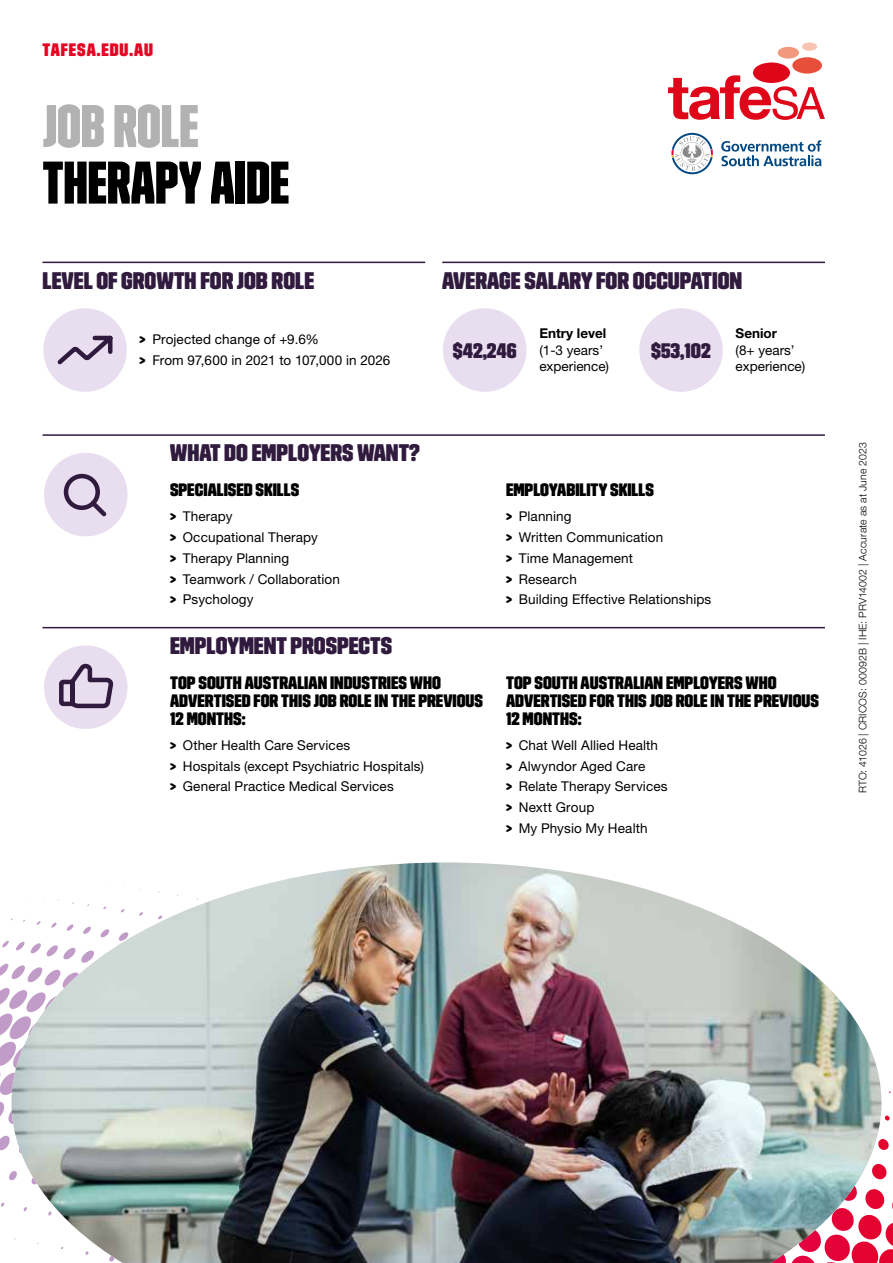
<style>
.page{position:relative;width:893px;height:1263px;background:#fff}
.page>*{position:absolute;margin:0;border:0;box-sizing:border-box;transform-origin:0 0}
.t1{font:60px "Trim Poster Lean";letter-spacing:-.005em;color:#000}
.t2{font:60px "Trim Poster Lean";letter-spacing:-.005em;color:#b3b2b2}
.t3{font:24px "Trim Poster Average";color:#301b3e}
.t4{font:21px "Trim Poster Average";color:#301b3e}
.t5{font:18px/18px "Trim Poster Average";color:#000}
.t6{font:18px "Trim Poster Average";letter-spacing:.05em;color:#e40523}
.t7{font:13.5px/20.7px "Helvetica Neue LT Std";letter-spacing:.01em;color:#000}
.t8{font:700 13.5px "Helvetica Neue LT Std";color:#000}
.t9{font:300 10.5px "Helvetica Neue LT Std";letter-spacing:.015em;color:#000}
.s1{font-family:"Trim Poster Average"}
</style>
<div class="page">
<hr style="left:43px;top:262px;width:382px;height:1px;background:#301b3e">
<hr style="left:442px;top:262px;width:383px;height:1px;background:#301b3e">
<div style="left:443px;top:308px;width:83px;height:84px;background:#e8deef;border-radius:50%"></div>
<div style="left:43px;top:308px;width:84px;height:84px;background:#e8deef;border-radius:50%"></div>
<svg style="left:57px;top:335px;width:56px;height:30px"></svg>
<div style="left:639px;top:308px;width:84px;height:84px;background:#e8deef;border-radius:50%"></div>
<img style="left:12px;top:862px;width:869px;height:401px">
<hr style="left:43px;top:434px;width:782px;height:2px;background:#301b3e">
<hr style="left:43px;top:627px;width:782px;height:1px;background:#301b3e">
<div style="left:44px;top:453px;width:84px;height:83px;background:#e8deef;border-radius:50%"></div>
<svg style="left:63px;top:473px;width:44px;height:44px"></svg>
<div style="left:44px;top:645px;width:84px;height:84px;background:#e8deef;border-radius:50%"></div>
<svg style="left:59px;top:663px;width:56px;height:66px"></svg>
<svg style="left:668px;top:75px;width:157px;height:45px"></svg>
<div style="left:753px;top:63px;width:37px;height:20px;background:#e00619;border-radius:50%"></div>
<div style="left:792px;top:57px;width:30px;height:17px;background:#e74f3a;border-radius:50%"></div>
<div style="left:778px;top:47px;width:21px;height:12px;background:#f1987d;border-radius:50%"></div>
<div style="left:802px;top:43px;width:15px;height:8px;background:#f8c4b1;border-radius:50%"></div>
<svg style="left:721px;top:140px;width:100px;height:26px"></svg>
<svg style="left:671px;top:133px;width:42px;height:41px"></svg>
<h3 class="t6" style="left:43px;top:41px;width:112px">TAFESA.EDU.AU</h3>
<h1 class="t2" style="left:43px;top:97px;width:158px">JOB ROLE</h1>
<h1 class="t1" style="left:43px;top:153px;width:248px">THERAPY AIDE</h1>
<h2 class="t3" style="left:43px;top:268px;width:273px">LEVEL OF GROWTH FOR JOB ROLE</h2>
<h2 class="t3" style="left:442px;top:268px;width:301px">AVERAGE SALARY FOR OCCUPATION</h2>
<p class="t8" style="left:539px;top:325px;width:69px">Entry level</p>
<p class="t7" style="left:539px;top:342px;width:71px;line-height:16.5px">(1-3 years’ experience)</p>
<p class="t8" style="left:736px;top:325px;width:43px">Senior</p>
<p class="t7" style="left:736px;top:342px;width:71px;line-height:16.5px">(8+ years’ experience)</p>
<p class="t7" style="left:140px;top:329px;width:252px"><span class="s1">&gt;</span> Projected change of +9.6%<br><span class="s1">&gt;</span> From 97,600 in 2021 to 107,000 in 2026</p>
<h3 class="t4" style="left:453px;top:340px;width:66px">$42,246</h3>
<h3 class="t4" style="left:651px;top:340px;width:61px">$53,102</h3>
<h2 class="t3" style="left:170px;top:441px;width:252px">WHAT DO EMPLOYERS WANT?</h2>
<h3 class="t5" style="left:170px;top:481px;width:131px">SPECIALISED SKILLS</h3>
<p class="t7" style="left:170px;top:506px;width:171px"><span class="s1">&gt;</span> Therapy<br><span class="s1">&gt;</span> Occupational Therapy<br><span class="s1">&gt;</span> Therapy Planning<br><span class="s1">&gt;</span> Teamwork / Collaboration <span class="s1">&gt;</span> Psychology</p>
<h2 class="t3" style="left:170px;top:633px;width:223px">EMPLOYMENT PROSPECTS</h2>
<h3 class="t5" style="left:170px;top:674px;width:314px">TOP SOUTH AUSTRALIAN INDUSTRIES WHO<br>ADVERTISED FOR THIS JOB ROLE IN THE PREVIOUS<br>12 MONTHS:</h3>
<p class="t7" style="left:170px;top:735px;width:255px"><span class="s1">&gt;</span> Other Health Care Services<br><span class="s1">&gt;</span> Hospitals (except Psychiatric Hospitals) <span class="s1">&gt;</span> General Practice Medical Services</p>
<h3 class="t5" style="left:506px;top:481px;width:149px">EMPLOYABILITY SKILLS</h3>
<p class="t7" style="left:506px;top:506px;width:207px"><span class="s1">&gt;</span> Planning<br><span class="s1">&gt;</span> Written Communication<br><span class="s1">&gt;</span> Time Management<br><span class="s1">&gt;</span> Research<br><span class="s1">&gt;</span> Building Effective Relationships</p>
<h3 class="t5" style="left:506px;top:674px;width:314px">TOP SOUTH AUSTRALIAN EMPLOYERS WHO<br>ADVERTISED FOR THIS JOB ROLE IN THE PREVIOUS<br>12 MONTHS:</h3>
<p class="t7" style="left:506px;top:735px;width:163px"><span class="s1">&gt;</span> Chat Well Allied Health<br><span class="s1">&gt;</span> Alwyndor Aged Care<br><span class="s1">&gt;</span> Relate Therapy Services <span class="s1">&gt;</span> Nextt Group<br><span class="s1">&gt;</span> My Physio My Health</p>
<p class="t9" style="left:856px;top:793px;width:353px;rotate:-90deg">RTO: 41026 | CRICOS: 00092B | IHE: PRV14002 | Accurate as at June 2023</p>
</div>
